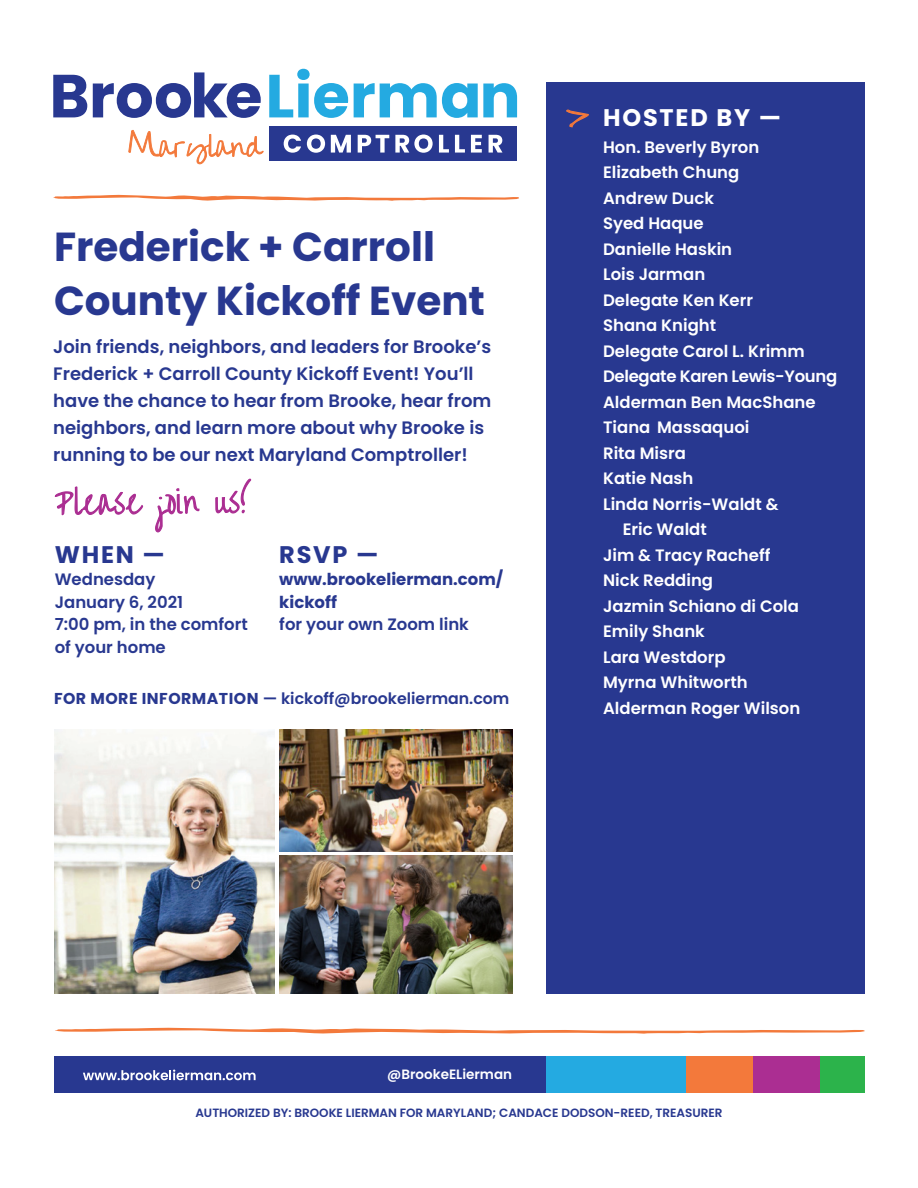
<style>
.page{position:relative;width:918px;height:1188px;background:#fff}
.page>*{position:absolute;margin:0;border:0;box-sizing:border-box;transform-origin:0 0}
.t1{font:700 40.5px/54px "Poppins";color:#283890}
.t2{font:700 24px "Poppins";letter-spacing:.075em;color:#283890}
.t3{font:700 24px "Poppins";letter-spacing:.075em;color:#fff}
.t4{font:600 18px/27px "Poppins";color:#283890}
.t5{font:600 16.5px "Poppins";color:#fff}
.t6{font:600 16.5px "Poppins";color:#283890}
.t7{font:700 16.5px "Poppins";color:#283890}
.t8{font:600 16.5px "Poppins";letter-spacing:-.02em;color:#fff}
.t9{font:600 15.75px "Poppins";color:#283890}
.t10{font:600 13.5px "Poppins";color:#fff}
.t11{font:600 12px "Poppins";color:#283890}
.s1{font-weight:700}
</style>
<div class="page">
<div style="left:55px;top:1057px;width:491px;height:36px;background:#283890"></div>
<div style="left:546px;top:1057px;width:140px;height:36px;background:#24aae1"></div>
<div style="left:686px;top:1057px;width:67px;height:36px;background:#f3793b"></div>
<div style="left:753px;top:1057px;width:67px;height:36px;background:#ab2e92"></div>
<div style="left:820px;top:1057px;width:45px;height:36px;background:#2cb34b"></div>
<svg style="left:55px;top:486px;width:88px;height:29px"></svg>
<svg style="left:155px;top:488px;width:45px;height:44px"></svg>
<svg style="left:215px;top:479px;width:36px;height:35px"></svg>
<svg style="left:53px;top:75px;width:34px;height:42px"></svg>
<svg style="left:93px;top:72px;width:168px;height:46px"></svg>
<svg style="left:269px;top:69px;width:79px;height:49px"></svg>
<svg style="left:354px;top:83px;width:163px;height:35px"></svg>
<div style="left:269px;top:127px;width:248px;height:34px;background:#283890"></div>
<svg style="left:284px;top:135px;width:17px;height:18px"></svg>
<svg style="left:307px;top:135px;width:18px;height:18px"></svg>
<svg style="left:331px;top:135px;width:20px;height:18px"></svg>
<svg style="left:358px;top:135px;width:31px;height:18px"></svg>
<svg style="left:395px;top:135px;width:38px;height:18px"></svg>
<svg style="left:439px;top:135px;width:10px;height:18px"></svg>
<svg style="left:455px;top:135px;width:10px;height:18px"></svg>
<svg style="left:471px;top:135px;width:11px;height:18px"></svg>
<svg style="left:489px;top:135px;width:13px;height:18px"></svg>
<svg style="left:128px;top:130px;width:136px;height:34px"></svg>
<div style="left:546px;top:82px;width:319px;height:911px;background:#283890"></div>
<svg style="left:53px;top:195px;width:466px;height:6px"></svg>
<svg style="left:55px;top:1028px;width:810px;height:6px"></svg>
<svg style="left:83px;top:1070px;width:173px;height:10px"></svg>
<img style="left:55px;top:729px;width:219px;height:264px">
<img style="left:279px;top:856px;width:233px;height:137px">
<img style="left:279px;top:729px;width:233px;height:122px">
<svg style="left:566px;top:109px;width:23px;height:19px"></svg>
<p class="t1" style="left:54px;top:220px;width:433px">Frederick + Carroll<br>County Kickoff Event</p>
<p class="t4" style="left:53px;top:334px;width:440px">Join friends, neighbors, and leaders for Brooke’s Frederick + Carroll County Kickoff Event! You’ll have the chance to hear from Brooke, hear from neighbors, and learn more about why Brooke is running to be our next Maryland Comptroller!</p>
<p class="t2" style="left:55px;top:540px;width:112px">WHEN —</p>
<p class="t6" style="left:55px;top:570px;width:102px">Wednesday</p>
<p class="t6" style="left:55px;top:592px;width:130px">January 6, 2021</p>
<p class="t6" style="left:55px;top:615px;width:195px">7:00 pm, in the comfort</p>
<p class="t6" style="left:55px;top:637px;width:113px">of your home</p>
<p class="t2" style="left:279px;top:540px;width:101px">RSVP —</p>
<p class="t7" style="left:279px;top:570px;width:226px">www.brookelierman.com/</p>
<p class="t7" style="left:279px;top:592px;width:59px">kickoff</p>
<p class="t6" style="left:279px;top:615px;width:191px">for your own Zoom link</p>
<p class="t9" style="left:54px;top:690px;width:457px"><span class="s1">FOR MORE INFORMATION</span> — kickoff@brookelierman.com</p>
<p class="t3" style="left:603px;top:103px;width:180px">HOSTED BY —</p>
<p class="t5" style="left:603px;top:137px;width:158px">Hon. Beverly Byron</p>
<p class="t5" style="left:603px;top:163px;width:138px">Elizabeth Chung</p>
<p class="t5" style="left:603px;top:188px;width:112px">Andrew Duck</p>
<p class="t5" style="left:603px;top:214px;width:102px">Syed Haque</p>
<p class="t5" style="left:603px;top:239px;width:131px">Danielle Haskin</p>
<p class="t5" style="left:603px;top:265px;width:104px">Lois Jarman</p>
<p class="t5" style="left:603px;top:290px;width:152px">Delegate Ken Kerr</p>
<p class="t5" style="left:603px;top:316px;width:115px">Shana Knight</p>
<p class="t5" style="left:603px;top:341px;width:203px">Delegate Carol L. Krimm</p>
<p class="t8" style="left:603px;top:367px;width:236px">Delegate Karen Lewis-Young</p>
<p class="t5" style="left:603px;top:392px;width:214px">Alderman Ben MacShane</p>
<p class="t5" style="left:603px;top:418px;width:148px">Tiana Massaquoi</p>
<p class="t5" style="left:603px;top:443px;width:84px">Rita Misra</p>
<p class="t5" style="left:603px;top:469px;width:92px">Katie Nash</p>
<p class="t5" style="left:603px;top:494px;width:177px">Linda Norris-Waldt &amp;</p>
<p class="t5" style="left:623px;top:520px;width:86px">Eric Waldt</p>
<p class="t5" style="left:603px;top:545px;width:169px">Jim &amp; Tracy Racheff</p>
<p class="t5" style="left:603px;top:571px;width:112px">Nick Redding</p>
<p class="t5" style="left:603px;top:596px;width:197px">Jazmin Schiano di Cola</p>
<p class="t5" style="left:603px;top:622px;width:103px">Emily Shank</p>
<p class="t5" style="left:603px;top:647px;width:124px">Lara Westdorp</p>
<p class="t5" style="left:603px;top:673px;width:146px">Myrna Whitworth</p>
<p class="t5" style="left:603px;top:698px;width:199px">Alderman Roger Wilson</p>
<p class="t10" style="left:387px;top:1067px;width:126px">@BrookeELierman</p>
<p class="t11" style="left:195px;top:1106px;width:529px">AUTHORIZED BY: BROOKE LIERMAN FOR MARYLAND; CANDACE DODSON-REED, TREASURER</p>
</div>
